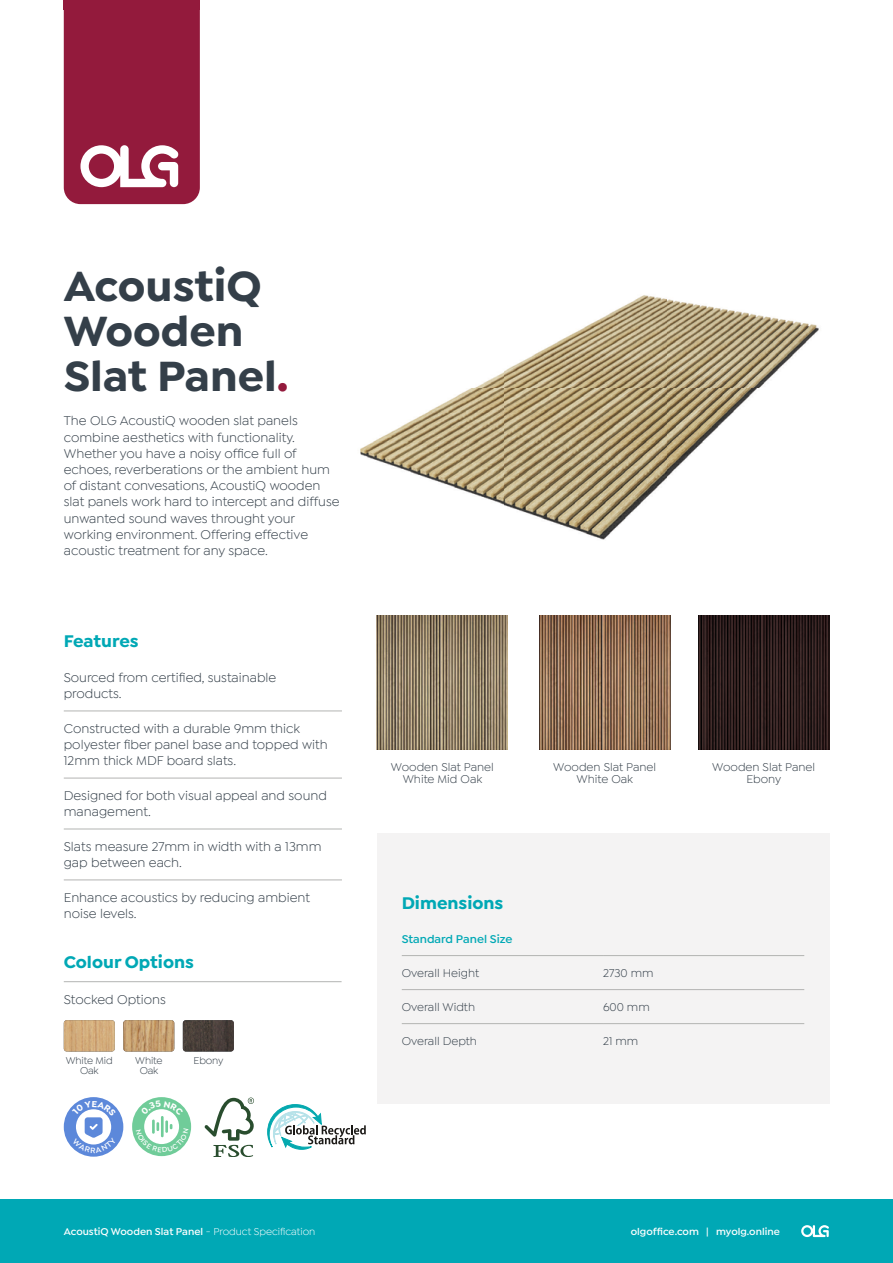
<style>
.page{position:relative;width:893px;height:1263px;background:#fff}
.page>*{position:absolute;margin:0;border:0;box-sizing:border-box;transform-origin:0 0}
.t1{font:700 45px/45px "Isidora Sans";color:#343f49}
.t2{font:700 18px "Isidora Sans";color:#00a8b5}
.t3{font:13.5px/16.2px "Isidora Sans";color:#343f49}
.t4{font:12px/12px "Isidora Sans";color:#343f49;text-align:center}
.t5{font:600 12px "Isidora Sans";color:#00a8b5}
.t6{font:600 10.5px "Isidora Sans";color:#fff}
.t7{font:10.5px/9.9px "Isidora Sans";letter-spacing:-.015em;color:#343f49;text-align:center}
.s1{color:#931a3c}
.s2{font-weight:400}
</style>
<div class="page">
<div style="left:377px;top:834px;width:452px;height:270px;background:#f4f3f3"></div>
<img style="left:360px;top:295px;width:459px;height:245px">
<img style="left:698px;top:615px;width:131px;height:134px">
<img style="left:539px;top:615px;width:131px;height:134px">
<img style="left:377px;top:615px;width:131px;height:134px">
<hr style="left:64px;top:778px;width:278px;height:1px;background:#b3b4b2">
<hr style="left:64px;top:711px;width:278px;height:1px;background:#b3b4b2">
<hr style="left:64px;top:829px;width:278px;height:1px;background:#b3b4b2">
<hr style="left:64px;top:880px;width:278px;height:1px;background:#b3b4b2">
<hr style="left:402px;top:955px;width:201px;height:1px;background:#b3b4b2">
<hr style="left:603px;top:955px;width:201px;height:1px;background:#b3b4b2">
<hr style="left:402px;top:989px;width:201px;height:1px;background:#b3b4b2">
<hr style="left:603px;top:989px;width:201px;height:1px;background:#b3b4b2">
<hr style="left:402px;top:1023px;width:201px;height:1px;background:#b3b4b2">
<hr style="left:603px;top:1023px;width:201px;height:1px;background:#b3b4b2">
<svg style="left:267px;top:1104px;width:99px;height:45px"></svg>
<hr style="left:64px;top:981px;width:278px;height:1px;background:#b3b4b2">
<img style="left:183px;top:1020px;width:51px;height:31px">
<img style="left:123px;top:1020px;width:51px;height:31px">
<img style="left:64px;top:1020px;width:51px;height:31px">
<svg style="left:205px;top:1097px;width:49px;height:60px"></svg>
<div style="left:0;top:1199px;width:893px;height:64px;background:#00a8b5"></div>
<svg style="left:801px;top:1225px;width:28px;height:12px"></svg>
<svg style="left:64px;top:0;width:136px;height:204px;background:#9c2d4c"></svg>
<svg style="left:64px;top:1097px;width:59px;height:60px"></svg>
<svg style="left:132px;top:1097px;width:59px;height:59px"></svg>
<h1 class="t1" style="left:64px;top:263px;width:226px">AcoustiQ<br>Wooden<br>Slat Panel<span class="s1">.</span></h1>
<p class="t3" style="left:64px;top:413px;width:277px">The OLG AcoustiQ wooden slat panels combine aesthetics with functionality.<br>Whether you have a noisy office full of echoes, reverberations or the ambient hum of distant convesations, AcoustiQ wooden slat panels work hard to intercept and diffuse unwanted sound waves throught your working environment. Offering effective acoustic treatment for any space.</p>
<h2 class="t2" style="left:64px;top:630px;width:76px">Features</h2>
<p class="t3" style="left:64px;top:669px;width:214px">Sourced from certified, sustainable products.</p>
<p class="t3" style="left:64px;top:720px;width:265px">Constructed with a durable 9mm thick polyester fiber panel base and topped with<br>12mm thick MDF board slats.</p>
<p class="t3" style="left:64px;top:787px;width:265px">Designed for both visual appeal and sound management.</p>
<p class="t3" style="left:64px;top:838px;width:259px">Slats measure 27mm in width with a 13mm gap between each.</p>
<p class="t3" style="left:64px;top:889px;width:248px">Enhance acoustics by reducing ambient noise levels.</p>
<h2 class="t2" style="left:64px;top:951px;width:132px">Colour Options</h2>
<p class="t3" style="left:64px;top:991px;width:104px">Stocked Options</p>
<p class="t7" style="left:66px;top:1055px;width:48px">White Mid<br>Oak</p>
<p class="t7" style="left:135px;top:1055px;width:29px">White<br>Oak</p>
<p class="t7" style="left:194px;top:1055px;width:31px">Ebony</p>
<p class="t4" style="left:391px;top:760px;width:104px">Wooden Slat Panel<br>White Mid Oak</p>
<p class="t4" style="left:553px;top:760px;width:104px">Wooden Slat Panel<br>White Oak</p>
<p class="t4" style="left:712px;top:760px;width:104px">Wooden Slat Panel<br>Ebony</p>
<h2 class="t2" style="left:402px;top:892px;width:103px">Dimensions</h2>
<p class="t5" style="left:402px;top:931px;width:112px">Standard Panel Size</p>
<p class="t4" style="left:402px;top:967px;width:79px">Overall Height</p>
<p class="t4" style="left:603px;top:967px;width:52px">2730 mm</p>
<p class="t4" style="left:402px;top:1001px;width:75px">Overall Width</p>
<p class="t4" style="left:603px;top:1001px;width:48px">600 mm</p>
<p class="t4" style="left:402px;top:1035px;width:77px">Overall Depth</p>
<p class="t4" style="left:603px;top:1035px;width:37px">21 mm</p>
<p class="t6" style="left:64px;top:1225px;width:253px">AcoustiQ Wooden Slat Panel <span class="s2">- Product Specification</span></p>
<p class="t6" style="left:631px;top:1225px;width:151px">olgoffice.com | myolg.online</p>
</div>
